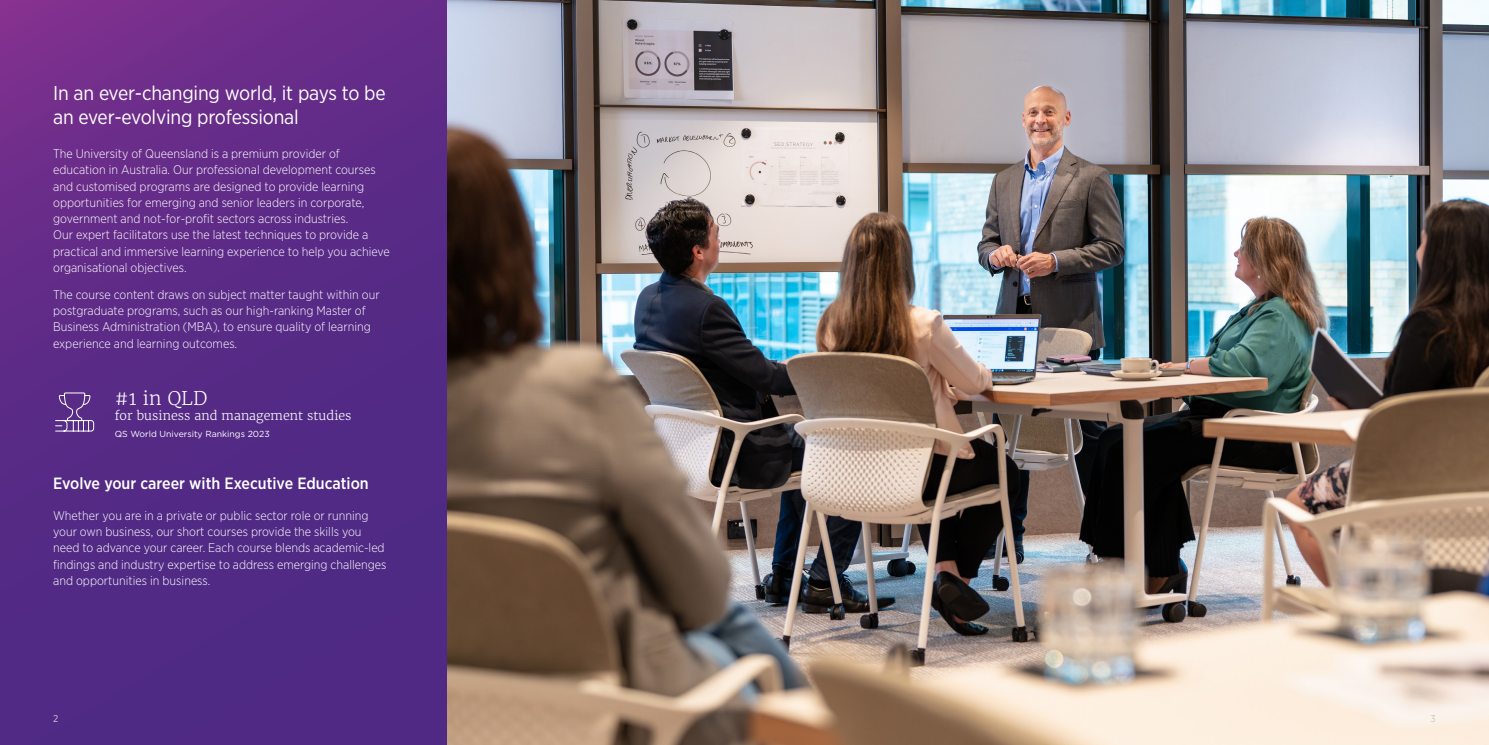
<style>
.page{position:relative;width:1489px;height:745px;background:#fff}
.page>*{position:absolute;margin:0;border:0;box-sizing:border-box;transform-origin:0 0}
.t1{font:20px/24px "Gotham Narrow";letter-spacing:-.01em;color:#fff}
.t2{font:300 18.75px "Merriweather";color:#fff}
.t3{font:500 16.25px "Gotham Narrow";color:#fff}
.t4{font:300 12.5px/16.2px "Gotham Narrow";color:#fff}
.t5{font:300 12.5px "Merriweather";color:#fff}
.t6{font:10px "Gotham Narrow";color:#cdc6c1}
.t7{font:8.75px "Gotham";color:#fff}
</style>
<div class="page">
<img style="left:446px;top:0;width:1042px;height:744px">
<svg style="left:0;top:0;width:446px;height:744px;background:#5a2b86"></svg>
<svg style="left:55px;top:392px;width:40px;height:39px;background:#714b98"></svg>
<h1 class="t1" style="left:53px;top:81px;width:334px">In an ever-changing world, it pays to be an ever-evolving professional</h1>
<p class="t4" style="left:53px;top:145px;width:338px">The University of Queensland is a premium provider of education in Australia. Our professional development courses and customised programs are designed to provide learning opportunities for emerging and senior leaders in corporate, government and not-for-profit sectors across industries.<br>Our expert facilitators use the latest techniques to provide a practical and immersive learning experience to help you achieve organisational objectives.</p>
<p class="t4" style="left:53px;top:286px;width:328px">The course content draws on subject matter taught within our postgraduate programs, such as our high-ranking Master of Business Administration (MBA), to ensure quality of learning experience and learning outcomes.</p>
<h2 class="t2" style="left:115px;top:386px;width:94px">#1 in QLD</h2>
<p class="t5" style="left:115px;top:407px;width:238px">for business and management studies</p>
<p class="t7" style="left:115px;top:428px;width:156px">QS World University Rankings 2023</p>
<h3 class="t3" style="left:53px;top:473px;width:317px">Evolve your career with Executive Education</h3>
<p class="t4" style="left:53px;top:506px;width:335px">Whether you are in a private or public sector role or running your own business, our short courses provide the skills you need to advance your career. Each course blends academic-led findings and industry expertise to address emerging challenges and opportunities in business.</p>
<p class="t6" style="left:53px;top:712px;width:7px">2</p>
<p class="t6" style="left:1430px;top:712px;width:7px">3</p>
</div>
